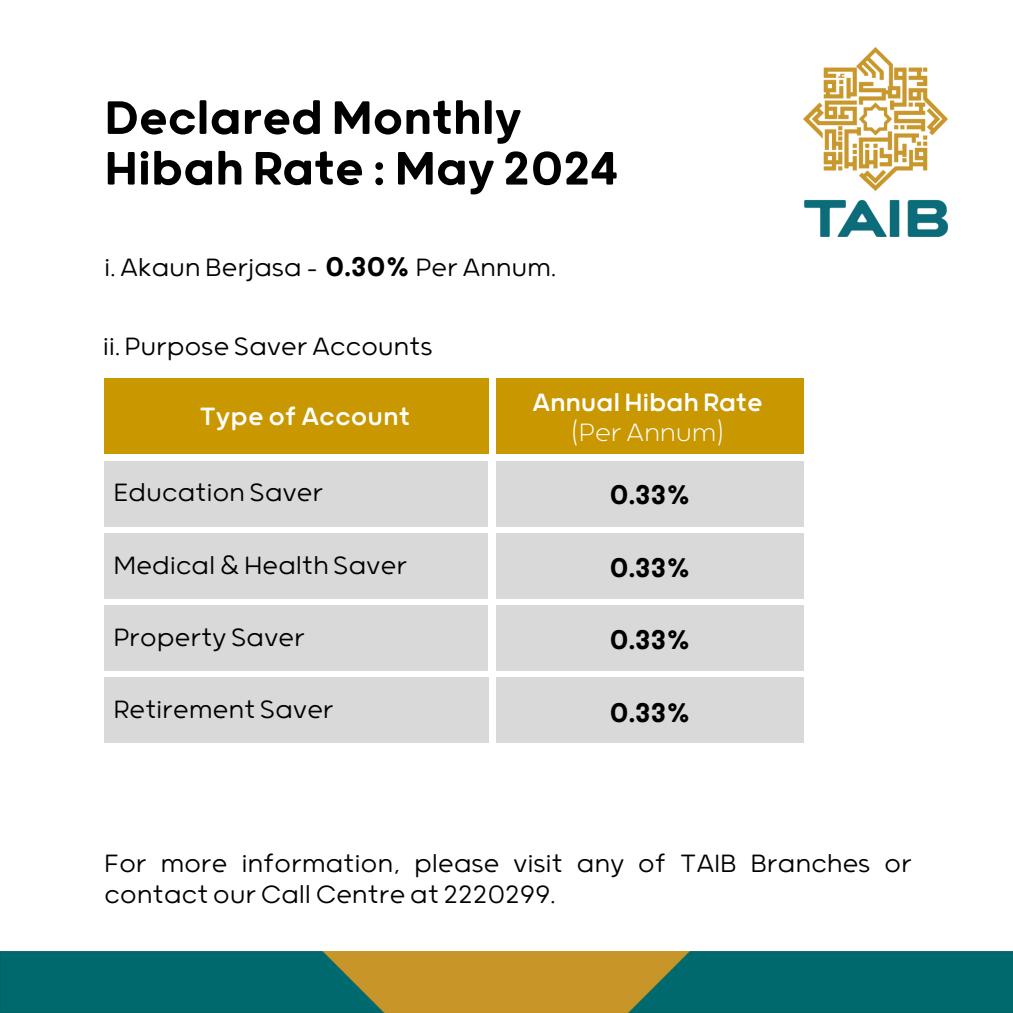
<style>
.page{position:relative;width:1013px;height:1013px;background:#fff}
.page>*{position:absolute;margin:0;border:0;box-sizing:border-box;transform-origin:0 0}
.t1{font:500 56.25px/50.6px "Grold Rounded";letter-spacing:-.01em;color:#000}
.t2{font:500 32.5px "Grold Rounded";letter-spacing:-.01em;color:#000}
.t3{font:300 30px/30px "Grold Rounded";letter-spacing:-.01em;color:#000}
.t4{font:30px "Grold Rounded";letter-spacing:-.01em;color:#fff}
.t5{font:200 30px "Grold Rounded";letter-spacing:-.01em;color:#fff}
.s1{font-weight:500;font-size:32.5px}
</style>
<div class="page">
<img style="left:803px;top:48px;width:144px;height:188px">
<img style="left:0;top:951px;width:1012px;height:61px">
<div style="left:104px;top:461px;width:383px;height:65px;background:#d9d9d9"></div>
<div style="left:104px;top:533px;width:383px;height:66px;background:#d9d9d9"></div>
<div style="left:104px;top:605px;width:383px;height:66px;background:#d9d9d9"></div>
<div style="left:104px;top:677px;width:384px;height:65px;background:#d9d9d9"></div>
<div style="left:496px;top:461px;width:307px;height:65px;background:#d9d9d9"></div>
<div style="left:496px;top:533px;width:307px;height:66px;background:#d9d9d9"></div>
<div style="left:496px;top:605px;width:307px;height:66px;background:#d9d9d9"></div>
<div style="left:496px;top:677px;width:307px;height:65px;background:#d9d9d9"></div>
<div style="left:104px;top:378px;width:384px;height:75px;background:#c99700"></div>
<div style="left:496px;top:378px;width:307px;height:75px;background:#c99700"></div>
<h2 class="t1" style="left:104px;top:94px;width:515px">DeclaredMonthly<br>Hibah Rate :May 2024</h2>
<p class="t3" style="left:104px;top:253px;width:453px">i.Akaun Berjasa- <span class="s1">0.30%</span> PerAnnum.</p>
<p class="t3" style="left:103px;top:332px;width:332px">ii. Purpose SaverAccounts</p>
<p class="t4" style="left:199px;top:403px;width:212px">Type of Account</p>
<p class="t3" style="left:113px;top:478px;width:211px">Education Saver</p>
<p class="t3" style="left:113px;top:551px;width:295px">Medical&amp;Health Saver</p>
<h2 class="t3" style="left:113px;top:623px;width:193px">Property Saver</h2>
<p class="t3" style="left:113px;top:695px;width:222px">Retirement Saver</p>
<h2 class="t4" style="left:532px;top:389px;width:231px">AnnualHibah Rate</h2>
<p class="t5" style="left:571px;top:419px;width:154px">(PerAnnum)</p>
<h2 class="t2" style="left:609px;top:480px;width:83px">0.33%</h2>
<p class="t2" style="left:609px;top:553px;width:83px">0.33%</p>
<h2 class="t2" style="left:609px;top:625px;width:83px">0.33%</h2>
<p class="t2" style="left:609px;top:697px;width:83px">0.33%</p>
<p class="t3" style="left:104px;top:850px;width:809px">For more information, please visit any of TAIB Branches or contactourCallCentreat 2220299.</p>
</div>
